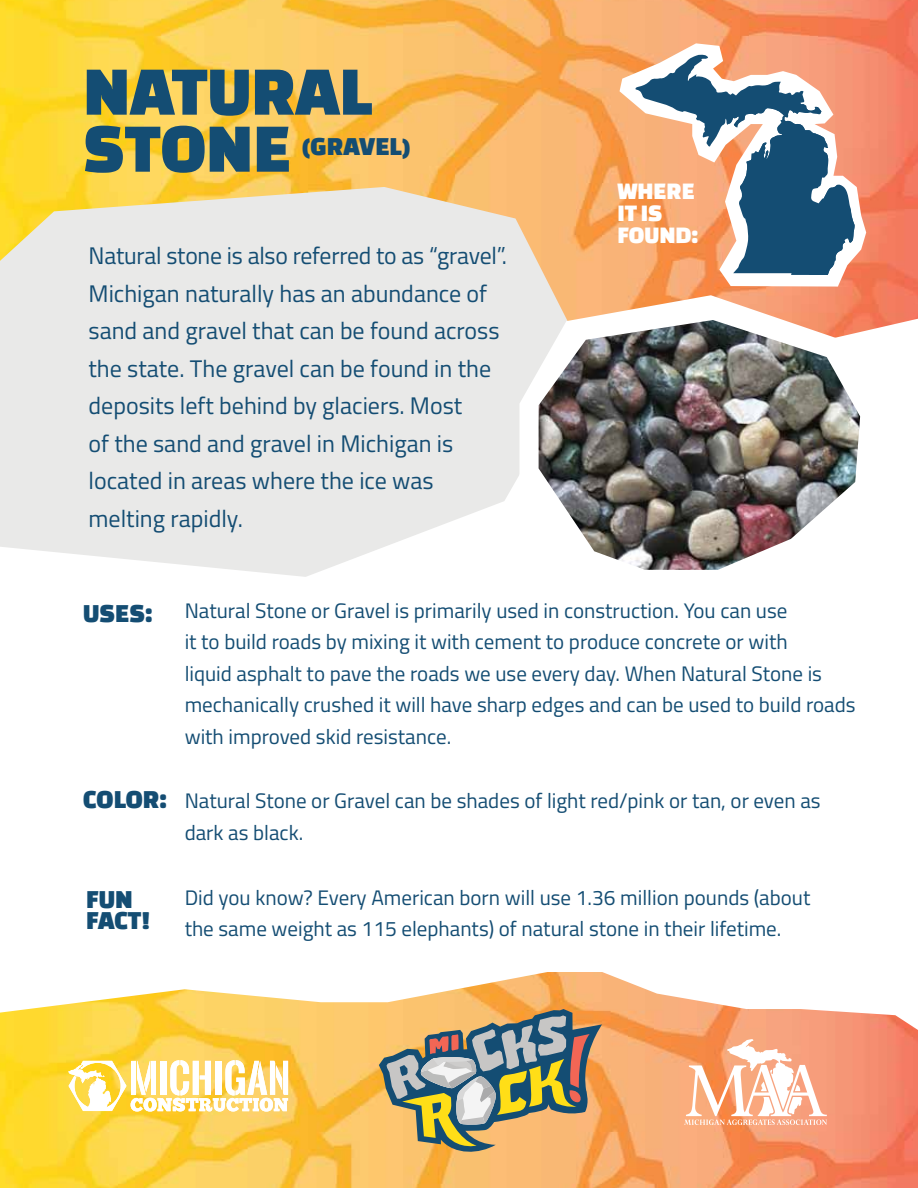
<style>
.page{position:relative;width:918px;height:1188px;background:#fff}
.page>*{position:absolute;margin:0;border:0;box-sizing:border-box;transform-origin:0 0}
.t1{font:72px/57px "Changa One";color:#144d73}
.t2{font:27px/21px "Changa One";color:#144d73}
.t3{font:24.6px/21.9px "Changa One";color:#fff}
.t4{font:24px/37.5px "Titillium Web";color:#144d73}
.t5{font:21px/31.5px "Titillium Web";color:#144d73}
</style>
<div class="page">
<img style="left:0;top:0;width:918px;height:319px">
<svg style="left:0;top:187px;width:569px;height:390px;background:#ebe8df"></svg>
<img style="left:0;top:1030px;width:918px;height:158px">
<svg style="left:620px;top:43px;width:246px;height:244px"></svg>
<svg style="left:635px;top:55px;width:220px;height:220px"></svg>
<svg style="left:727px;top:93px;width:128px;height:182px"></svg>
<svg style="left:379px;top:1030px;width:223px;height:126px;background:#ac9d77"></svg>
<svg style="left:684px;top:1039px;width:143px;height:86px"></svg>
<svg style="left:68px;top:1060px;width:220px;height:52px"></svg>
<svg style="left:519px;top:295px;width:368px;height:282px"></svg>
<img style="left:539px;top:320px;width:321px;height:250px">
<svg style="left:0;top:972px;width:918px;height:58px"></svg>
<svg style="left:832px;top:319px;width:84px;height:75px"></svg>
<h1 class="t1" style="left:83px;top:61px;width:291px">NATURAL<br>STONE</h1>
<p class="t2" style="left:302px;top:135px;width:110px">(GRAVEL)</p>
<p class="t4" style="left:89px;top:236px;width:420px">Natural stone is also referred to as “gravel”.<br>Michigan naturally has an abundance of sand and gravel that can be found across the state. The gravel can be found in the deposits left behind by glaciers. Most<br>of the sand and gravel in Michigan is located in areas where the ice was melting rapidly.</p>
<p class="t3" style="left:617px;top:180px;width:82px">WHERE<br>IT IS<br>FOUND:</p>
<p class="t2" style="left:83px;top:602px;width:71px">USES:</p>
<p class="t2" style="left:83px;top:788px;width:85px">COLOR:</p>
<p class="t5" style="left:185px;top:594px;width:673px">Natural Stone or Gravel is primarily used in construction. You can use<br>it to build roads by mixing it with cement to produce concrete or with<br>liquid asphalt to pave the roads we use every day. When Natural Stone is mechanically crushed it will have sharp edges and can be used to build roads with improved skid resistance.</p>
<p class="t5" style="left:185px;top:784px;width:638px">Natural Stone or Gravel can be shades of light red/pink or tan, or even as dark as black.</p>
<p class="t2" style="left:86px;top:888px;width:66px">FUN<br>FACT!</p>
<p class="t5" style="left:185px;top:880px;width:627px">Did you know? Every American born will use 1.36 million pounds (about the same weight as 115 elephants) of natural stone in their lifetime.</p>
</div>
